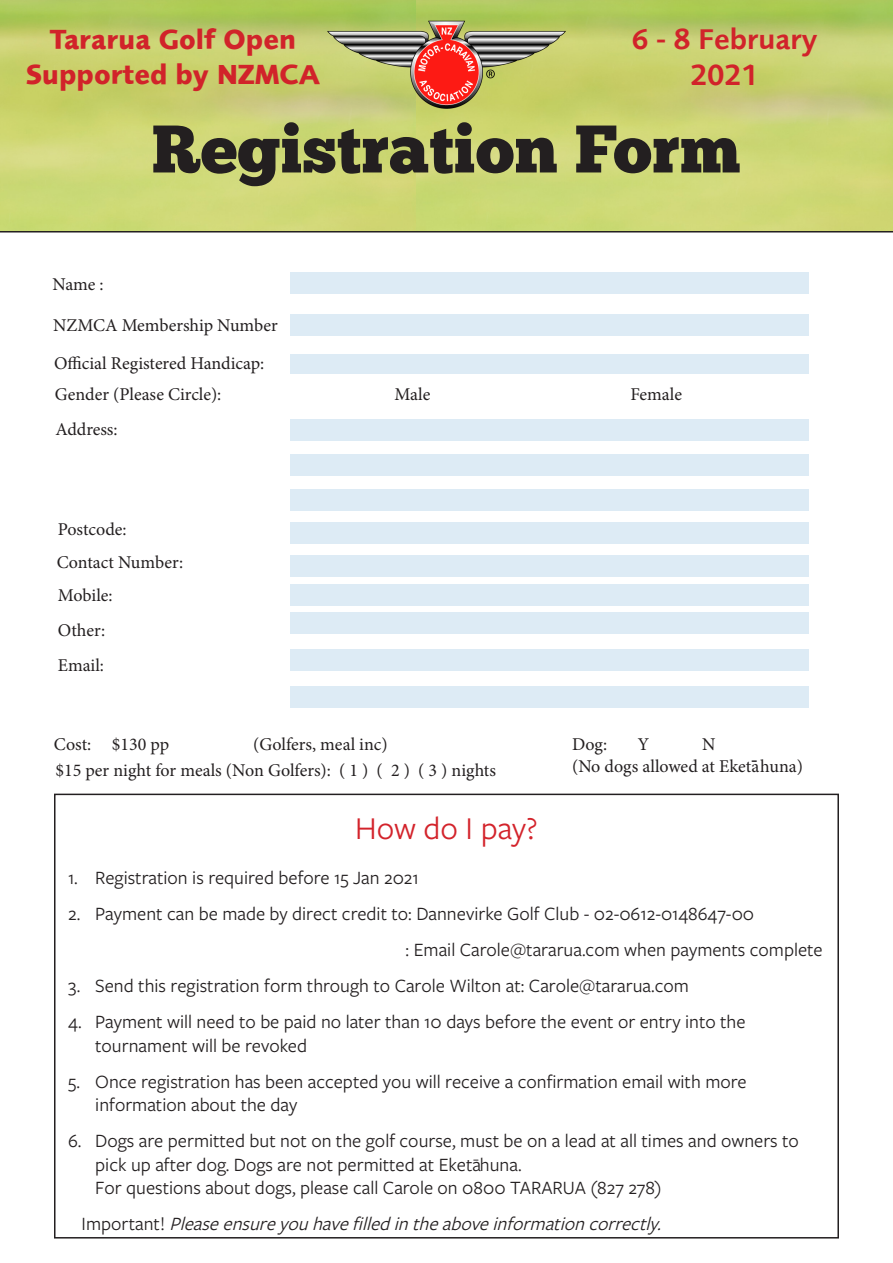
<style>
.page{position:relative;width:893px;height:1263px;background:#fff}
.page>*{position:absolute;margin:0;border:0;box-sizing:border-box;transform-origin:0 0}
.t1{font:33px "Freight Sans Pro";color:#d3232b}
.t2{font:600 30px/36px "Foundry Sans";color:#d1232a;text-align:center}
.t3{font:700 28.5px/34.2px "Foundry Sans";color:#d1232a;text-align:center}
.t4{font:19.5px/23.4px "Freight Sans Pro";color:#231f20}
.t5{font:italic 19.5px "Freight Sans Pro";color:#231f20}
.t6{font:18px "Minion Pro";color:#231f20}
.s1{color:#fff}
.s2{font-family:"Foundry Sans";font-weight:600}
.s3{font-style:normal}
</style>
<div class="page">
<img style="left:0;top:0;width:893px;height:231px">
<div style="left:290px;top:314px;width:519px;height:22px;background:#ddebf5"></div>
<div style="left:290px;top:272px;width:519px;height:22px;background:#ddebf5"></div>
<div style="left:290px;top:649px;width:519px;height:22px;background:#ddebf5"></div>
<div style="left:290px;top:612px;width:519px;height:22px;background:#ddebf5"></div>
<div style="left:290px;top:419px;width:519px;height:22px;background:#ddebf5"></div>
<div style="left:290px;top:686px;width:519px;height:22px;background:#ddebf5"></div>
<div style="left:290px;top:354px;width:519px;height:19px;background:#ddebf5"></div>
<div style="left:290px;top:454px;width:519px;height:22px;background:#ddebf5"></div>
<div style="left:290px;top:489px;width:519px;height:22px;background:#ddebf5"></div>
<div style="left:290px;top:522px;width:519px;height:22px;background:#ddebf5"></div>
<div style="left:54px;top:794px;width:785px;height:444px;border:2px solid #231f20"></div>
<svg style="left:153px;top:122px;width:587px;height:64px;background:#8a8d54"></svg>
<img style="left:327px;top:16px;width:239px;height:92px">
<hr style="left:0;top:231px;width:893px;height:1px;background:#231f20">
<div style="left:290px;top:584px;width:519px;height:22px;background:#ddebf5"></div>
<div style="left:290px;top:555px;width:519px;height:22px;background:#ddebf5"></div>
<p class="t3" style="left:26px;top:23px;width:296px">Tararua Golf Open<br>Supported by NZMCA</p>
<p class="t6" style="left:52px;top:272px;width:53px">Name :</p>
<p class="t6" style="left:53px;top:314px;width:231px">NZMCA Membership Number<span class="s1">:</span></p>
<p class="t6" style="left:54px;top:351px;width:212px">Official Registered Handicap:</p>
<p class="t2" style="left:631px;top:21px;width:188px">6 - 8 February<br>2021</p>
<p class="t6" style="left:55px;top:382px;width:168px">Gender (Please Circle):</p>
<p class="t6" style="left:394px;top:382px;width:37px">Male</p>
<p class="t6" style="left:630px;top:382px;width:53px">Female</p>
<p class="t6" style="left:55px;top:418px;width:64px">Address:</p>
<p class="t6" style="left:58px;top:517px;width:70px">Postcode:</p>
<p class="t6" style="left:57px;top:551px;width:128px">Contact Number:</p>
<p class="t6" style="left:58px;top:584px;width:56px">Mobile:</p>
<p class="t6" style="left:58px;top:618px;width:49px">Other:</p>
<p class="t6" style="left:58px;top:653px;width:48px">Email:</p>
<p class="t6" style="left:253px;top:732px;width:136px">(Golfers, meal inc)</p>
<p class="t6" style="left:638px;top:732px;width:13px">Y</p>
<p class="t6" style="left:702px;top:732px;width:15px">N</p>
<p class="t6" style="left:54px;top:732px;width:117px">Cost: $130 pp</p>
<p class="t6" style="left:572px;top:733px;width:37px">Dog:</p>
<p class="t6" style="left:572px;top:754px;width:232px">(No dogs allowed at Eketa<span class="s2">¯</span>huna)</p>
<p class="t6" style="left:55px;top:758px;width:442px">$15 per night for meals (Non Golfers): ( 1 ) ( 2 ) ( 3 ) nights</p>
<p class="t1" style="left:355px;top:806px;width:184px">How do I pay?</p>
<p class="t4" style="left:68px;top:865px;width:352px">1. Registration is required before 15 Jan 2021</p>
<p class="t4" style="left:68px;top:901px;width:687px">2. Payment can be made by direct credit to: Dannevirke Golf Club - 02-0612-0148647-00</p>
<p class="t4" style="left:406px;top:937px;width:419px">: Email Carole@tararua.com when payments complete</p>
<p class="t4" style="left:68px;top:973px;width:622px">3. Send this registration form through to Carole Wilton at: Carole@tararua.com</p>
<p class="t4" style="left:95px;top:1009px;width:652px;text-indent:-27px">4. Payment will need to be paid no later than 10 days before the event or entry into the tournament will be revoked</p>
<p class="t4" style="left:95px;top:1069px;width:653px;text-indent:-27px">5. Once registration has been accepted you will receive a confirmation email with more information about the day</p>
<p class="t4" style="left:95px;top:1129px;width:705px;text-indent:-27px">6. Dogs are permitted but not on the golf course, must be on a lead at all times and owners to pick up after dog. Dogs are not permitted at Eketa¯huna.<br>For questions about dogs, please call Carole on 0800 TARARUA (827 278)</p>
<p class="t5" style="left:82px;top:1211px;width:587px"><span class="s3">I m p o r t a n t !</span> Pleaseensureyouhavefilledintheaboveinformationcorrectly.</p>
</div>
